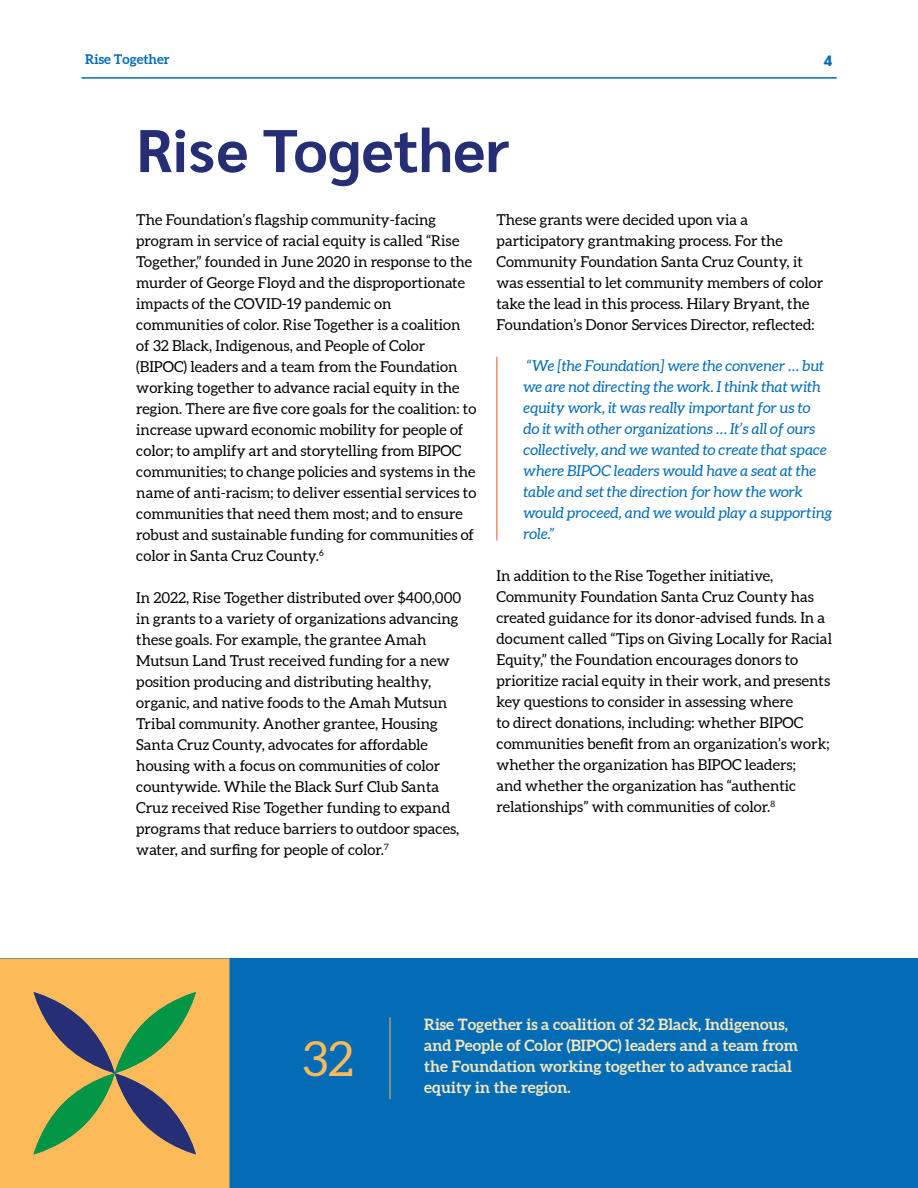
<style>
.page{position:relative;width:918px;height:1188px;background:#fff}
.page>*{position:absolute;margin:0;border:0;box-sizing:border-box;transform-origin:0 0}
.t1{font:700 60px "Sarabun";color:#262e76}
.t2{font:48px "Aleo";color:#fdba58}
.t3{font:700 15.75px/21px "Aleo";color:#f4e8bc}
.t4{font:15px/21px "Aleo";color:#000}
.t5{font:italic 15px/21px "Aleo";color:#036cb6}
.t6{font:800 15px "Sarabun";color:#036cb6}
.t7{font:700 13.5px "Aleo";color:#036cb6}
</style>
<div class="page">
<hr style="left:81px;top:77px;width:756px;height:2px;background:#036cb6">
<div style="left:0;top:958px;width:918px;height:230px;background:#036cb6"></div>
<hr style="left:497px;top:357px;width:1px;height:183px;background:#f05323">
<div style="left:0;top:958px;width:229px;height:230px;background:#fdba58"></div>
<svg style="left:34px;top:992px;width:162px;height:162px;background:#a89a5a"></svg>
<hr style="left:390px;top:1017px;width:1px;height:82px;background:#fdba58">
<p class="t7" style="left:85px;top:50px;width:86px">Rise Together</p>
<p class="t6" style="left:824px;top:52px;width:10px">4</p>
<h1 class="t1" style="left:136px;top:116px;width:375px">Rise Together</h1>
<p class="t4" style="left:136px;top:210px;width:341px">The Foundation’s flagship community-facing program in service of racial equity is called “Rise Together,” founded in June 2020 in response to the murder of George Floyd and the disproportionate impacts of the COVID-19 pandemic on communities of color. Rise Together is a coalition of 32 Black, Indigenous, and People of Color (BIPOC) leaders and a team from the Foundation working together to advance racial equity in the region. There are five core goals for the coalition: to increase upward economic mobility for people of color; to amplify art and storytelling from BIPOC communities; to change policies and systems in the name of anti-racism; to deliver essential services to communities that need them most; and to ensure robust and sustainable funding for communities of color in Santa Cruz County.<sup>6</sup></p>
<p class="t4" style="left:136px;top:588px;width:327px">In 2022, Rise Together distributed over $400,000 in grants to a variety of organizations advancing these goals. For example, the grantee Amah Mutsun Land Trust received funding for a new position producing and distributing healthy, organic, and native foods to the Amah Mutsun Tribal community. Another grantee, Housing Santa Cruz County, advocates for affordable housing with a focus on communities of color countywide. While the Black Surf Club Santa Cruz received Rise Together funding to expand programs that reduce barriers to outdoor spaces, water, and surfing for people of color.<sup>7</sup></p>
<p class="t4" style="left:497px;top:210px;width:328px">These grants were decided upon via a participatory grantmaking process. For the Community Foundation Santa Cruz County, it was essential to let community members of color take the lead in this process. Hilary Bryant, the Foundation’s Donor Services Director, reflected:</p>
<p class="t5" style="left:524px;top:356px;width:310px">“We [the Foundation] were the convener … but we are not directing the work. I think that with equity work, it was really important for us to<br>do it with other organizations … It’s all of ours collectively, and we wanted to create that space where BIPOC leaders would have a seat at the table and set the direction for how the work would proceed, and we would play a supporting role.”</p>
<p class="t4" style="left:497px;top:565px;width:337px">In addition to the Rise Together initiative, Community Foundation Santa Cruz County has created guidance for its donor-advised funds. In a document called “Tips on Giving Locally for Racial Equity,” the Foundation encourages donors to prioritize racial equity in their work, and presents key questions to consider in assessing where<br>to direct donations, including: whether BIPOC communities benefit from an organization’s work; whether the organization has BIPOC leaders;<br>and whether the organization has “authentic relationships” with communities of color.<sup>8</sup></p>
<h2 class="t2" style="left:303px;top:1031px;width:52px">32</h2>
<p class="t3" style="left:424px;top:1014px;width:375px">Rise Together is a coalition of 32 Black, Indigenous, and People of Color (BIPOC) leaders and a team from the Foundation working together to advance racial equity in the region.</p>
</div>
